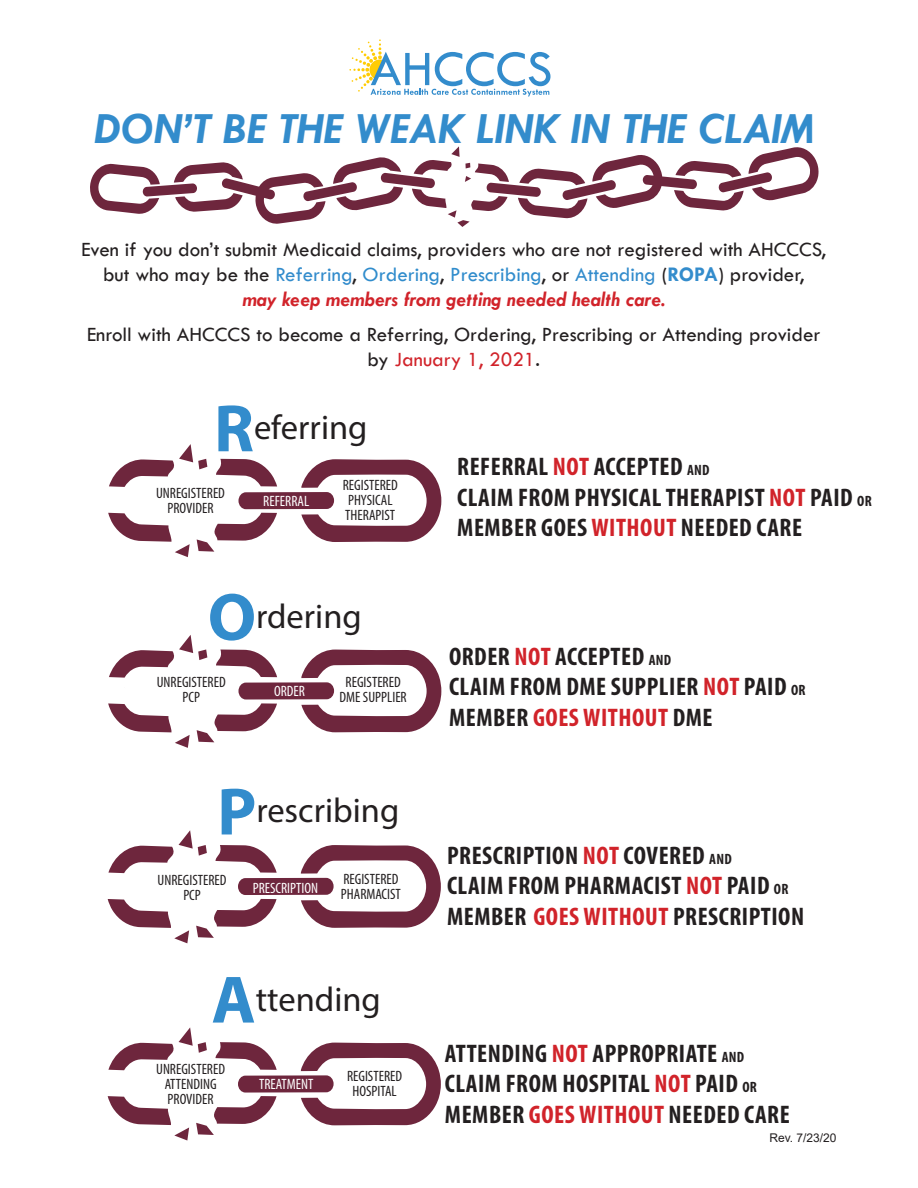
<style>
.page{position:relative;width:918px;height:1188px;background:#fff}
.page>*{position:absolute;margin:0;border:0;box-sizing:border-box;transform-origin:0 0}
.t1{font:italic 700 45px "Tw Cen";color:#338ccc}
.t2{font:34.5px "Myriad Pro";color:#231f20}
.t3{font:700 condensed 25.5px/30.6px "Myriad Pro";letter-spacing:.02em;color:#231f20}
.t4{font:21px/25.2px "Tw Cen";color:#231f20;text-align:center}
.t5{font:condensed 15px/15px "Myriad Pro";color:#231f20;text-align:center}
.t6{font:condensed 15px "Myriad Pro";color:#fff}
.t7{font:12px "Arial";color:#231f20}
.s1{color:#338ccc}
.s2{color:#308ccc}
.s3{font-weight:700;color:#338ccc}
.s4{font-weight:700;font-style:italic;color:#d1232a}
.s5{color:#d1232a}
.s6{font-weight:700;font-size:67.5px;color:#338ccc}
.s7{font-size:15px}
</style>
<div class="page">
<svg style="left:90px;top:146px;width:729px;height:81px"></svg>
<svg style="left:349px;top:39px;width:201px;height:57px"></svg>
<div style="left:238px;top:492px;width:96px;height:17px;background:#6e263d;border-radius:8px"></div>
<svg style="left:301px;top:459px;width:140px;height:83px"></svg>
<svg style="left:216px;top:459px;width:61px;height:28px"></svg>
<svg style="left:197px;top:513px;width:80px;height:39px"></svg>
<svg style="left:108px;top:513px;width:82px;height:44px"></svg>
<svg style="left:109px;top:444px;width:98px;height:43px"></svg>
<div style="left:238px;top:682px;width:96px;height:18px;background:#6e263d;border-radius:8px"></div>
<svg style="left:216px;top:650px;width:61px;height:27px"></svg>
<svg style="left:197px;top:703px;width:80px;height:39px"></svg>
<svg style="left:108px;top:703px;width:82px;height:45px"></svg>
<svg style="left:109px;top:635px;width:98px;height:43px"></svg>
<svg style="left:301px;top:649px;width:140px;height:83px"></svg>
<div style="left:238px;top:878px;width:96px;height:17px;background:#6e263d;border-radius:8px"></div>
<svg style="left:216px;top:845px;width:61px;height:28px"></svg>
<svg style="left:196px;top:899px;width:81px;height:39px"></svg>
<svg style="left:108px;top:899px;width:81px;height:44px"></svg>
<svg style="left:108px;top:830px;width:99px;height:43px"></svg>
<svg style="left:301px;top:845px;width:140px;height:83px"></svg>
<div style="left:238px;top:1075px;width:96px;height:18px;background:#6e263d;border-radius:8px"></div>
<svg style="left:301px;top:1042px;width:140px;height:83px"></svg>
<svg style="left:216px;top:1042px;width:61px;height:28px"></svg>
<svg style="left:196px;top:1096px;width:81px;height:39px"></svg>
<svg style="left:108px;top:1096px;width:81px;height:45px"></svg>
<svg style="left:108px;top:1027px;width:99px;height:43px"></svg>
<p class="t1" style="left:95px;top:102px;width:722px">DON’T BE THE WEAK LINK IN THE CLAIM</p>
<p class="t4" style="left:81px;top:237px;width:746px">Even if you don’t submit Medicaid claims, providers who are not registered with AHCCCS, but who may be the <span class="s1">Referring</span>, <span class="s2">Ordering</span>, <span class="s2">Prescribing</span>, or <span class="s1">Attending</span> (<span class="s3">ROPA</span>) provider,<br><span class="s4">may keep members from getting needed health care.</span></p>
<p class="t4" style="left:87px;top:322px;width:735px">Enroll with AHCCCS to become a Referring, Ordering, Prescribing or Attending provider by <span class="s5">January 1, 2021</span>.</p>
<p class="t2" style="left:214px;top:406px;width:155px"><span class="s6">R</span>eferring</p>
<p class="t5" style="left:156px;top:485px;width:70px">UNREGISTERED<br>PROVIDER</p>
<p class="t5" style="left:343px;top:478px;width:57px;text-align:left">REGISTERED<br>PHYSICAL<br>THERAPIST</p>
<p class="t6" style="left:263px;top:492px;width:47px">REFERRAL</p>
<p class="t2" style="left:208px;top:595px;width:156px"><span class="s6">O</span>rdering</p>
<p class="t5" style="left:157px;top:675px;width:70px">UNREGISTERED<br>PCP</p>
<p class="t5" style="left:340px;top:674px;width:69px">REGISTERED<br>DME SUPPLIER</p>
<p class="t6" style="left:274px;top:682px;width:32px">ORDER</p>
<p class="t2" style="left:217px;top:790px;width:184px"><span class="s6">P</span>rescribing</p>
<p class="t5" style="left:341px;top:871px;width:61px;text-align:left">REGISTERED<br>PHARMACIST</p>
<p class="t5" style="left:158px;top:872px;width:70px">UNREGISTERED<br>PCP</p>
<p class="t6" style="left:253px;top:879px;width:67px">PRESCRIPTION</p>
<p class="t2" style="left:212px;top:978px;width:171px"><span class="s6">A</span>ttending</p>
<p class="t5" style="left:156px;top:1061px;width:70px">UNREGISTERED<br>ATTENDING<br>PROVIDER</p>
<p class="t5" style="left:347px;top:1069px;width:57px">REGISTERED<br>HOSPITAL</p>
<p class="t6" style="left:259px;top:1075px;width:56px">TREATMENT</p>
<p class="t3" style="left:457px;top:451px;width:416px">REFERRAL <span class="s5">NOT</span> ACCEPTED <span class="s7">AND<br></span>CLAIM FROM PHYSICAL THERAPIST <span class="s5">NOT</span> PAID <span class="s7">OR<br></span>MEMBER GOES <span class="s5">WITHOUT</span> NEEDED CARE</p>
<p class="t3" style="left:449px;top:640px;width:358px">ORDER <span class="s5">NOT</span> ACCEPTED <span class="s7">AND<br></span>CLAIM FROM DME SUPPLIER <span class="s5">NOT</span> PAID <span class="s7">OR<br></span>MEMBER <span class="s5">GOES WITHOUT</span> DME</p>
<p class="t3" style="left:447px;top:839px;width:359px">PRESCRIPTION <span class="s5">NOT</span> COVERED <span class="s7">AND<br></span>CLAIM FROM PHARMACIST <span class="s5">NOT</span> PAID <span class="s7">OR<br></span>MEMBER <span class="s5">GOES WITHOUT</span> PRESCRIPTION</p>
<p class="t3" style="left:445px;top:1038px;width:346px">ATTENDING <span class="s5">NOT</span> APPROPRIATE <span class="s7">AND<br></span>CLAIM FROM HOSPITAL <span class="s5">NOT</span> PAID <span class="s7">OR<br></span>MEMBER <span class="s5">GOES WITHOUT</span> NEEDED CARE</p>
<p class="t7" style="left:769px;top:1130px;width:69px">Rev. 7/23/20</p>
</div>
